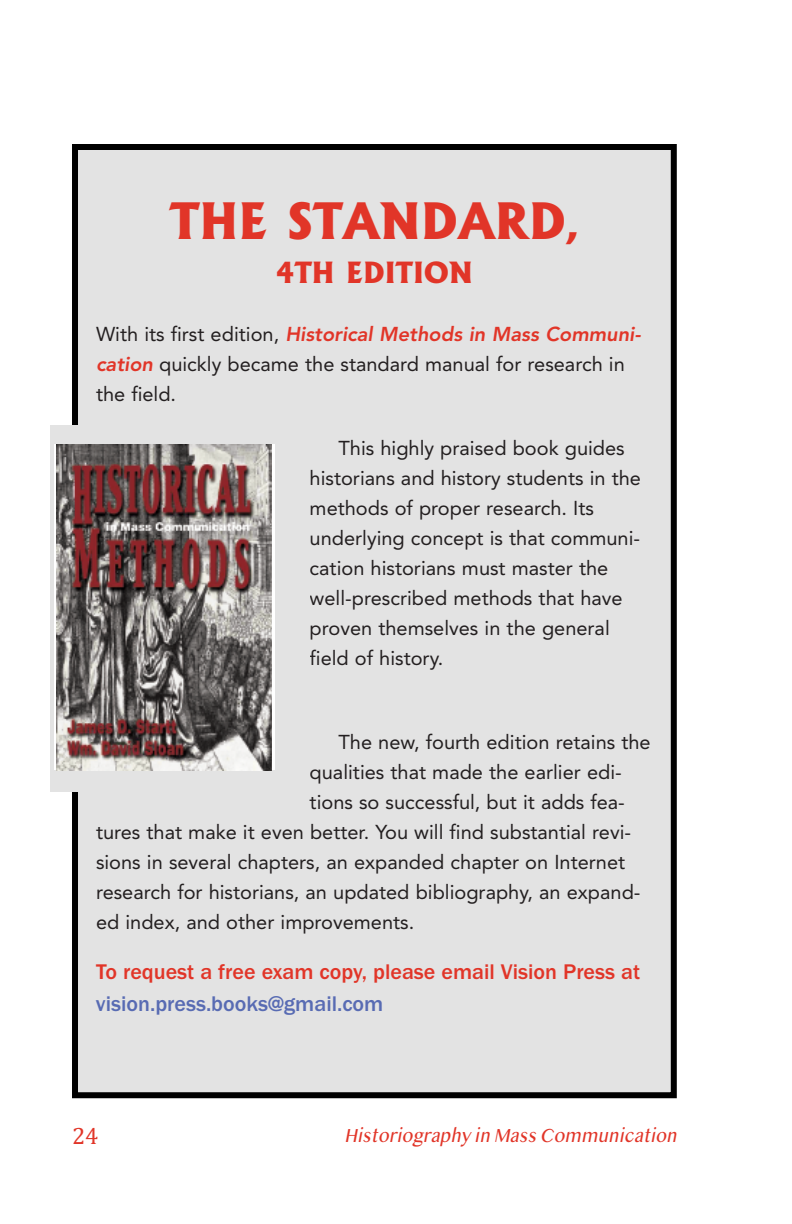
<style>
.page{position:relative;width:792px;height:1224px;background:#fff}
.page>*{position:absolute;margin:0;border:0;box-sizing:border-box;transform-origin:0 0}
.t1{font:800 48px "Albertus";color:#e13528}
.t2{font:800 28px "Albertus";color:#e13528}
.t3{font:24px "Cambria";color:#e13528}
.t4{font:500 22px "Franklin Gothic";color:#e13528}
.t5{font:500 22px "Franklin Gothic";color:#586bb3}
.t6{font:20px/30px "Avenir";color:#231f20}
.t7{font:italic 20px "Telugu MN";color:#e13528;scale:.88 1}
.s1{font-size:36px}
.s2{font-weight:800;font-style:italic;color:#e13528}
</style>
<div class="page">
<div style="left:78px;top:150px;width:593px;height:942px;background:#e3e3e3"></div>
<div style="left:72px;top:144px;width:605px;height:954px;border:6px solid #000"></div>
<div style="left:50px;top:426px;width:260px;height:366px;background:#e3e3e3"></div>
<svg style="left:54px;top:445px;width:220px;height:325px;fill:#fff"></svg>
<img style="left:57px;top:445px;width:215px;height:325px">
<h1 class="t1" style="left:170px;top:195px;width:411px">THE STANDARD<span class="s1">,</span></h1>
<h2 class="t2" style="left:276px;top:257px;width:199px">4TH EDITION</h2>
<p class="t6" style="left:96px;top:319px;width:546px">With its first edition, <span class="s2">Historical Methods in Mass Communi&shy;cation</span> quickly became the standard manual for research in the field.</p>
<p class="t6" style="left:310px;top:433px;width:333px;text-indent:29px">This highly praised book guides historians and history students in the methods of proper research. Its underlying concept is that communi&shy;cation historians must master the well-prescribed methods that have proven themselves in the general field of history.</p>
<p class="t6" style="left:338px;top:727px;width:314px">The new, fourth edition retains the</p>
<p class="t6" style="left:310px;top:757px;width:314px">qualities that made the earlier edi-</p>
<p class="t6" style="left:310px;top:787px;width:317px">tions so successful, but it adds fea-</p>
<p class="t6" style="left:96px;top:817px;width:537px">tures that make it even better. You will find substantial revi-</p>
<p class="t6" style="left:96px;top:847px;width:531px">sions in several chapters, an expanded chapter on Internet</p>
<p class="t6" style="left:96px;top:877px;width:546px">research for historians, an updated bibliography, an expand-</p>
<p class="t6" style="left:96px;top:907px;width:320px">ed index, and other improvements.</p>
<p class="t4" style="left:96px;top:959px;width:546px">To request a free exam copy, please email Vision Press at</p>
<p class="t5" style="left:96px;top:991px;width:289px">vision.press.books@gmail.com</p>
<p class="t3" style="left:72px;top:1121px;width:28px">24</p>
<p class="t7" style="left:345px;top:1124px;width:386px">Historiography in Mass Communication</p>
</div>
